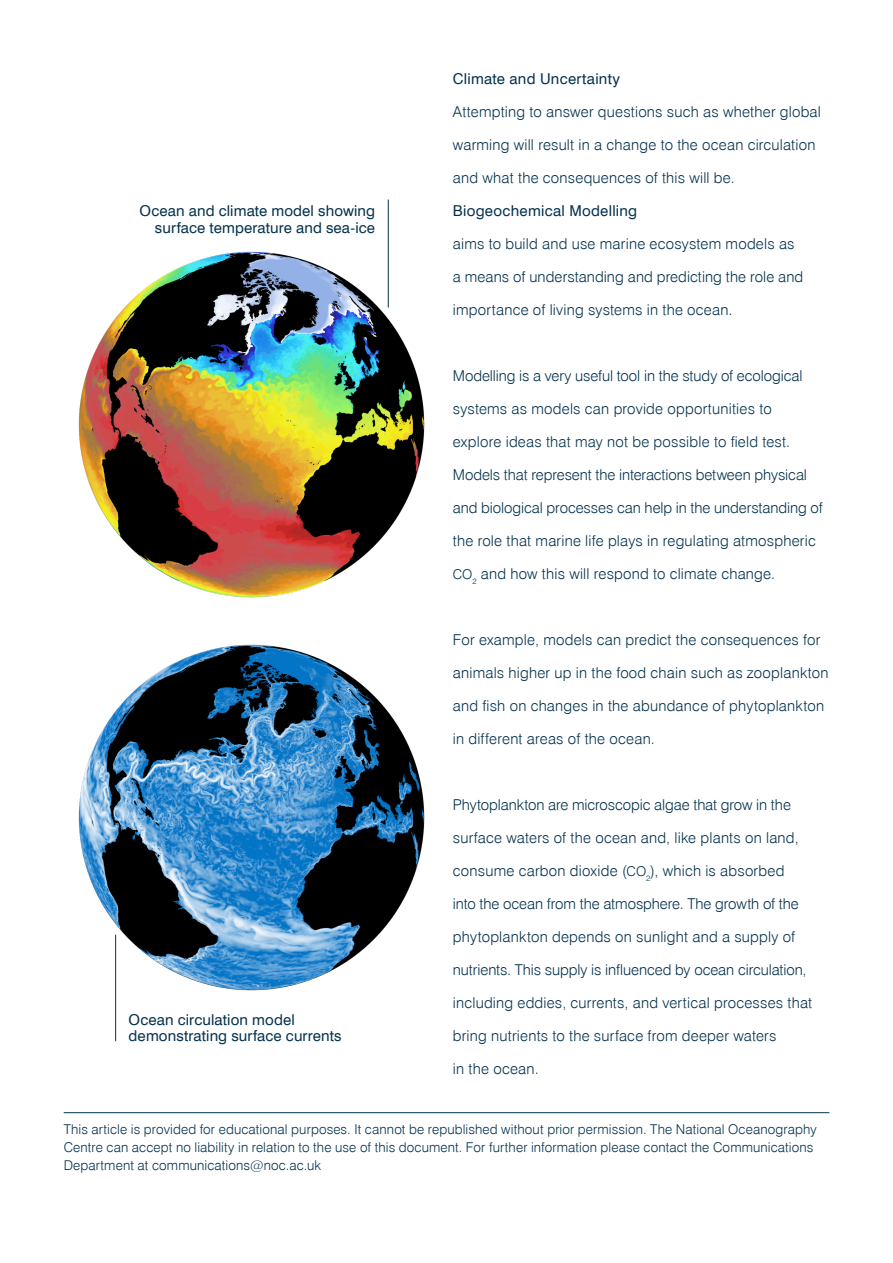
<style>
.page{position:relative;width:893px;height:1263px;background:#fff}
.page>*{position:absolute;margin:0;border:0;box-sizing:border-box;transform-origin:0 0}
.t1{font:300 15px/33px "Swiss 721 BT";letter-spacing:.01em;color:#05324e}
.t2{font:15px/16.5px "Swiss 721 BT";letter-spacing:.01em;color:#05324e}
.t3{font:300 15px "Swiss 721 BT";letter-spacing:-.01em;color:#05324e}
.t4{font:300 13.5px/18px "Swiss 721 BT";letter-spacing:.01em;color:#05324e}
.s1{font-size:13.5px}
</style>
<div class="page">
<hr style="left:64px;top:1112px;width:765px;height:1px;background:#05324e">
<hr style="left:115px;top:935px;width:1px;height:106px;background:#05324e">
<img style="left:78px;top:644px;width:347px;height:363px">
<hr style="left:388px;top:200px;width:1px;height:108px;background:#05324e">
<img style="left:78px;top:236px;width:347px;height:362px">
<p class="t2" style="left:140px;top:202px;width:237px;text-align:right">Ocean and climate model showing surface temperature and sea-ice</p>
<p class="t2" style="left:129px;top:1011px;width:215px">Ocean circulation model demonstrating surface currents</p>
<p class="t2" style="left:453px;top:70px;width:169px">Climate and Uncertainty</p>
<p class="t1" style="left:453px;top:95px;width:370px">Attempting to answer questions such as whether global</p>
<p class="t1" style="left:453px;top:128px;width:364px">warming will result in a change to the ocean circulation</p>
<p class="t1" style="left:453px;top:161px;width:283px">and what the consequences of this will be.</p>
<p class="t2" style="left:453px;top:202px;width:186px">Biogeochemical Modelling</p>
<p class="t1" style="left:453px;top:227px;width:343px">aims to build and use marine ecosystem models as</p>
<p class="t1" style="left:453px;top:260px;width:352px">a means of understanding and predicting the role and</p>
<p class="t1" style="left:453px;top:293px;width:281px">importance of living systems in the ocean.</p>
<p class="t1" style="left:453px;top:359px;width:351px">Modelling is a very useful tool in the study of ecological</p>
<p class="t1" style="left:453px;top:392px;width:320px">systems as models can provide opportunities to</p>
<p class="t1" style="left:453px;top:425px;width:339px">explore ideas that may not be possible to field test.</p>
<p class="t3" style="left:453px;top:466px;width:356px">Models that represent the interactions between physical</p>
<p class="t1" style="left:453px;top:491px;width:372px">and biological processes can help in the understanding of</p>
<p class="t1" style="left:453px;top:524px;width:364px">the role that marine life plays in regulating atmospheric</p>
<p class="t1" style="left:453px;top:557px;width:324px"><span class="s1">CO</span><sub>2</sub> and how this will respond to climate change.</p>
<p class="t1" style="left:453px;top:623px;width:369px">For example, models can predict the consequences for</p>
<p class="t1" style="left:453px;top:656px;width:377px">animals higher up in the food chain such as zooplankton</p>
<p class="t1" style="left:453px;top:689px;width:373px">and fish on changes in the abundance of phytoplankton</p>
<p class="t1" style="left:453px;top:722px;width:203px">in different areas of the ocean.</p>
<p class="t1" style="left:453px;top:788px;width:340px">Phytoplankton are microscopic algae that grow in the</p>
<p class="t1" style="left:453px;top:821px;width:347px">surface waters of the ocean and, like plants on land,</p>
<p class="t1" style="left:453px;top:854px;width:333px">consume carbon dioxide (<span class="s1">CO</span><sub>2</sub>), which is absorbed</p>
<p class="t1" style="left:453px;top:887px;width:347px">into the ocean from the atmosphere. The growth of the</p>
<p class="t1" style="left:453px;top:920px;width:344px">phytoplankton depends on sunlight and a supply of</p>
<p class="t1" style="left:453px;top:953px;width:355px">nutrients. This supply is influenced by ocean circulation,</p>
<p class="t1" style="left:453px;top:986px;width:361px">including eddies, currents, and vertical processes that</p>
<p class="t1" style="left:453px;top:1019px;width:325px">bring nutrients to the surface from deeper waters in the ocean.</p>
<p class="t4" style="left:64px;top:1120px;width:754px">This article is provided for educational purposes. It cannot be republished without prior permission. The National Oceanography<br>Centre can accept no liability in relation to the use of this document. For further information please contact the Communications<br>Department at communications@noc.ac.uk</p>
</div>
